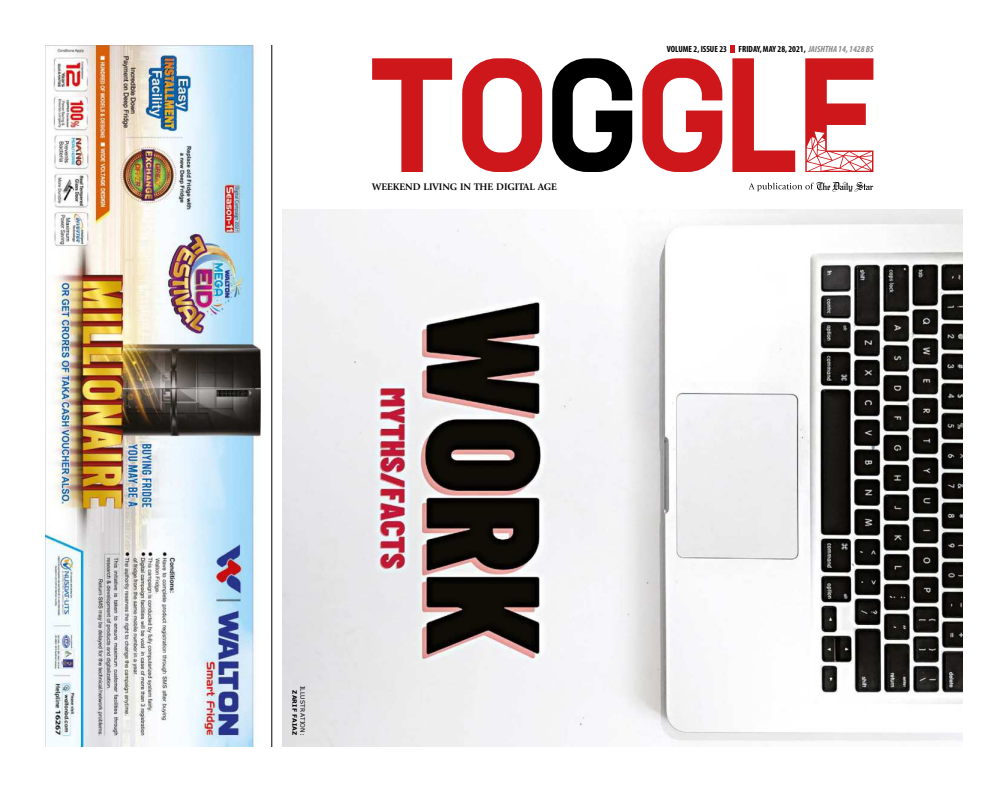
<style>
.page{position:relative;width:1008px;height:792px;background:#fff}
.page>*{position:absolute;margin:0;border:0;box-sizing:border-box;transform-origin:0 0}
.t1{font:700 10px "Giovanni Std";color:#000}
.t2{font:700 condensed 9px "Myriad";color:#000}
.t3{font:6px "Verdana";letter-spacing:.035em;color:#000}
.t4{font:700 6px "Verdana";letter-spacing:.035em;color:#000}
.s1{font-style:italic;color:#878786}
</style>
<div class="page">
<img style="left:45px;top:45px;width:216px;height:702px">
<hr style="left:272px;top:45px;width:1px;height:702px;background:#000">
<svg style="left:730px;top:45px;width:4px;height:7px"></svg>
<svg style="left:749px;top:181px;width:125px;height:11px"></svg>
<svg style="left:372px;top:58px;width:501px;height:114px"></svg>
<svg style="left:552px;top:58px;width:80px;height:114px"></svg>
<img style="left:283px;top:210px;width:680px;height:537px">
<p class="t1" style="left:372px;top:180px;width:186px">WEEKEND LIVING IN THE DIGITAL AGE</p>
<p class="t2" style="left:667px;top:46px;width:62px">VOLUME 2, ISSUE 23</p>
<p class="t2" style="left:739px;top:46px;width:136px">FRIDAY, MAY 28, 2021, <span class="s1">JAISHTHA 14, 1428 BS</span></p>
<p class="t3" style="left:306px;top:686px;width:51px;rotate:90deg">ILLUSTRATION:</p>
<p class="t4" style="left:298px;top:690px;width:47px;rotate:90deg">ZARIF FAIAZ</p>
</div>
